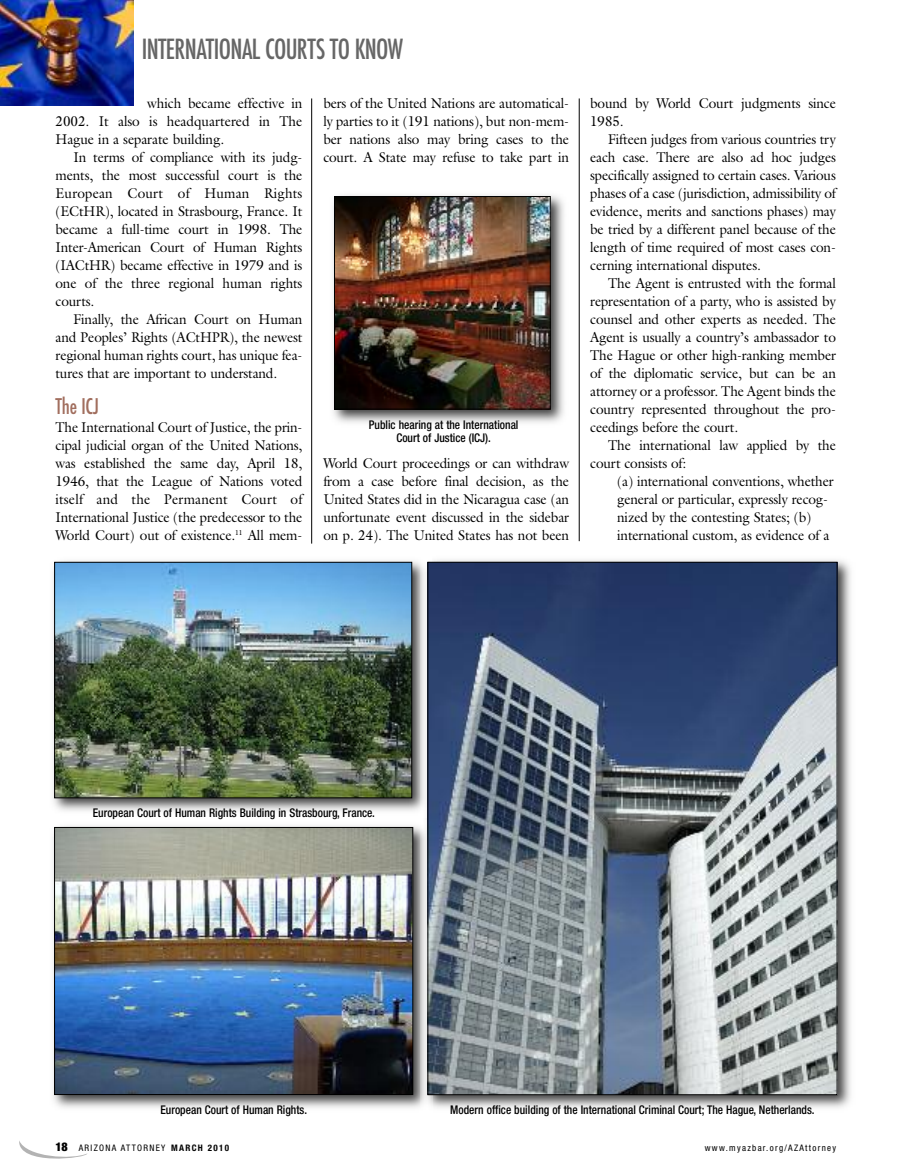
<style>
.page{position:relative;width:905px;height:1175px;background:#fff}
.page>*{position:absolute;margin:0;border:0;box-sizing:border-box;transform-origin:0 0}
.t1{font:500 condensed 27px "Futura";letter-spacing:-.025em;color:#666;scale:.95 1}
.t2{font:500 condensed 21px "Futura";letter-spacing:-.01em;color:#a16e5e;scale:.95 1}
.t3{font:14.25px/18px "Galliard";letter-spacing:-.01em;color:#000;text-align:justify;scale:.95 1}
.t4{font:500 condensed 12px/13.5px "Helvetica Neue";color:#000;text-align:center;scale:.95 1}
.t5{font:condensed 9px "Helvetica Neue";letter-spacing:.145em;color:#000}
.s1{font-weight:900;font-size:12px}
.s2{font-weight:700}
</style>
<div class="page">
<hr style="left:579px;top:98px;width:1px;height:443px;background:#000">
<hr style="left:311px;top:98px;width:1px;height:445px;background:#000">
<svg style="left:19px;top:1141px;width:68px;height:18px"></svg>
<img style="left:53px;top:561px;width:367px;height:250px">
<img style="left:56px;top:564px;width:354px;height:232px">
<div style="left:54px;top:562px;width:358px;height:236px;border:1px solid #000"></div>
<img style="left:53px;top:826px;width:367px;height:282px">
<img style="left:56px;top:829px;width:355px;height:263px">
<div style="left:54px;top:827px;width:359px;height:267px;border:1px solid #000"></div>
<img style="left:420px;top:560px;width:431px;height:548px">
<img style="left:429px;top:564px;width:406px;height:529px">
<img style="left:0;top:0;width:134px;height:105px">
<img style="left:333px;top:195px;width:231px;height:228px">
<img style="left:336px;top:198px;width:212px;height:209px">
<div style="left:334px;top:196px;width:216px;height:213px;border:1px solid #000"></div>
<h1 class="t1" style="left:142px;top:34px;width:276px">INTERNATIONAL COURTS TO KNOW</h1>
<p class="t3" style="left:55px;top:94px;width:261px;text-indent:92px">which became effective in 2002. It also is headquartered in The Hague in a separate building.</p>
<p class="t3" style="left:55px;top:148px;width:261px;text-indent:18px">In terms of compliance with its judg&shy;ments, the most successful court is the European Court of Human Rights (ECtHR), located in Strasbourg, France. It became a full-time court in 1998. The Inter-American Court of Human Rights (IACtHR) became effective in 1979 and is one of the three regional human rights courts.</p>
<p class="t3" style="left:55px;top:310px;width:261px;text-indent:18px">Finally, the African Court on Human and Peoples’ Rights (ACtHPR), the newest regional human rights court, has unique fea&shy;tures that are important to understand.</p>
<h2 class="t2" style="left:56px;top:394px;width:47px">The ICJ</h2>
<p class="t3" style="left:55px;top:418px;width:261px">The International Court of Justice, the prin&shy;cipal judicial organ of the United Nations, was established the same day, April 18, 1946, that the League of Nations voted itself and the Permanent Court of International Justice (the predecessor to the World Court) out of existence.<sup>11</sup> All mem-</p>
<p class="t3" style="left:323px;top:94px;width:260px">bers of the United Nations are automatical&shy;ly parties to it (191 nations), but non-mem&shy;ber nations also may bring cases to the court. A State may refuse to take part in</p>
<p class="t4" style="left:369px;top:419px;width:159px">Public hearing at the International<br>Court of Justice (ICJ).</p>
<p class="t3" style="left:323px;top:454px;width:260px">World Court proceedings or can withdraw from a case before final decision, as the United States did in the Nicaragua case (an unfortunate event discussed in the sidebar on p. 24). The United States has not been</p>
<p class="t3" style="left:590px;top:94px;width:260px">bound by World Court judgments since<br>1985.</p>
<p class="t3" style="left:590px;top:130px;width:260px;text-indent:18px">Fifteen judges from various countries try each case. There are also ad hoc judges specifically assigned to certain cases. Various phases of a case (jurisdiction, admissibility of evidence, merits and sanctions phases) may be tried by a different panel because of the length of time required of most cases con&shy;cerning international disputes.</p>
<p class="t3" style="left:590px;top:274px;width:260px;text-indent:18px">The Agent is entrusted with the formal representation of a party, who is assisted by counsel and other experts as needed. The Agent is usually a country’s ambassador to The Hague or other high-ranking member of the diplomatic service, but can be an attorney or a professor. The Agent binds the country represented throughout the pro&shy;ceedings before the court.</p>
<p class="t3" style="left:590px;top:436px;width:260px;text-indent:18px">The international law applied by the court consists of:</p>
<p class="t3" style="left:617px;top:472px;width:229px;text-align:left">(a) international conventions, whether general or particular, expressly recog&shy;nized by the contesting States; (b) international custom, as evidence of a</p>
<p class="t4" style="left:93px;top:807px;width:298px">European Court of Human Rights Building in Strasbourg, France.</p>
<p class="t4" style="left:160px;top:1103px;width:156px">European Court of Human Rights.</p>
<p class="t5" style="left:55px;top:1144px;width:175px"><span class="s1">18</span> ARIZONA ATTORNEY <span class="s2">MARCH 2010</span></p>
<p class="t4" style="left:450px;top:1103px;width:385px">Modern office building of the International Criminal Court; The Hague, Netherlands.</p>
<p class="t5" style="left:704px;top:1144px;width:133px">www.myazbar.org/AZAttorney</p>
</div>
